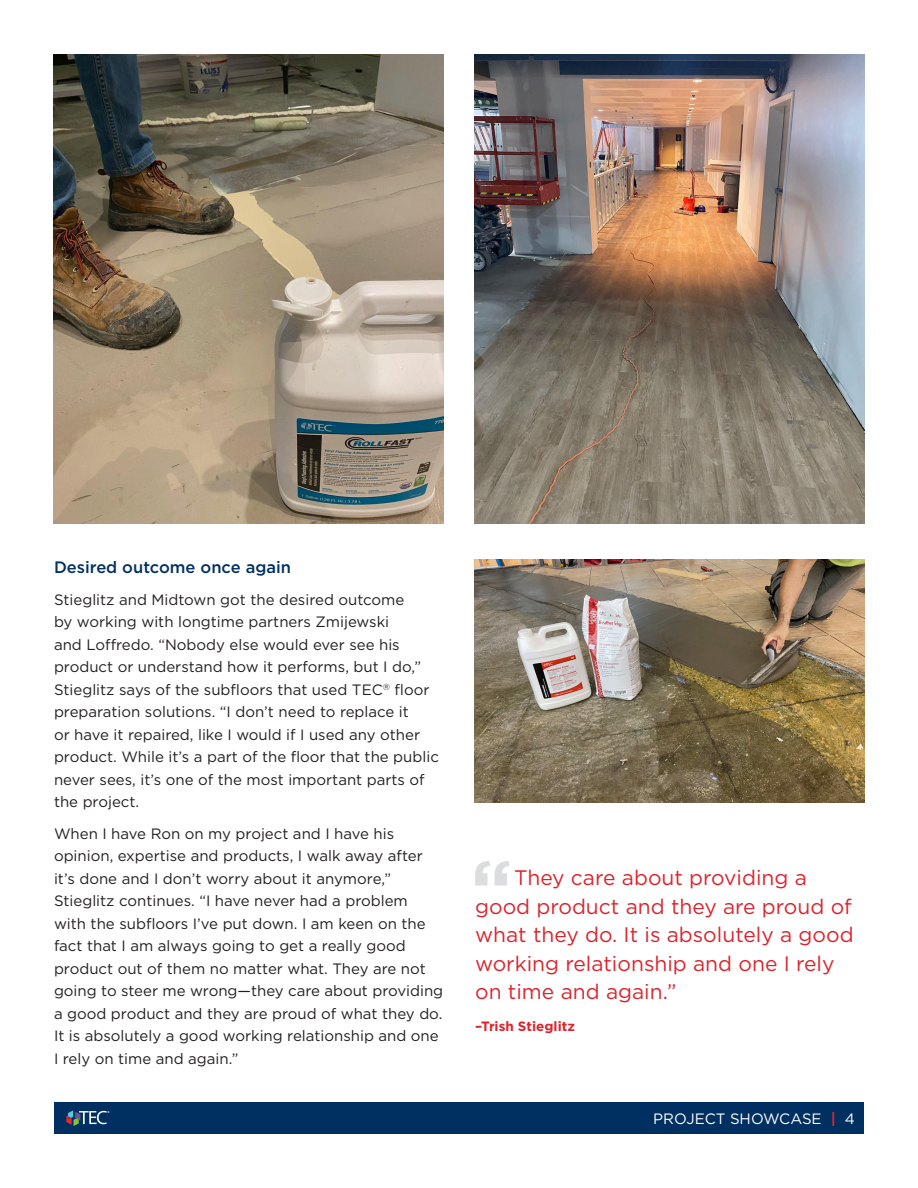
<style>
.page{position:relative;width:918px;height:1188px;background:#fff}
.page>*{position:absolute;margin:0;border:0;box-sizing:border-box;transform-origin:0 0}
.QuoteText{font:21px/28.5px "Gotham HTF";color:#da252e}
.t1{font:500 16.5px "Gotham HTF";color:#003062}
.t2{font:15px/22.5px "Gotham HTF";color:#231f20}
.t3{font:15px "Gotham HTF";color:#fff}
.QuoteName{font:700 13.5px "Gotham HTF";color:#da252e}
.s1{font-weight:700;color:#da252e}
</style>
<div class="page">
<div style="left:54px;top:1102px;width:810px;height:32px;background:#003062"></div>
<svg style="left:66px;top:1110px;width:43px;height:16px"></svg>
<img style="left:474px;top:54px;width:390px;height:469px">
<img style="left:474px;top:560px;width:390px;height:243px">
<img style="left:53px;top:54px;width:390px;height:469px">
<svg style="left:475px;top:861px;width:35px;height:25px"></svg>
<h2 class="t1" style="left:54px;top:558px;width:239px">Desired outcome once again</h2>
<p class="t2" style="left:54px;top:588px;width:386px">Stieglitz and Midtown got the desired outcome<br>by working with longtime partners Zmijewski<br>and Loffredo. “Nobody else would ever see his product or understand how it performs, but I do,” Stieglitz says of the subfloors that used TEC<sup>®</sup> floor preparation solutions. “I don’t need to replace it<br>or have it repaired, like I would if I used any other product. While it’s a part of the floor that the public never sees, it’s one of the most important parts of the project.</p>
<p class="t2" style="left:54px;top:822px;width:391px">When I have Ron on my project and I have his opinion, expertise and products, I walk away after it’s done and I don’t worry about it anymore,” Stieglitz continues. “I have never had a problem with the subfloors I’ve put down. I am keen on the fact that I am always going to get a really good product out of them no matter what. They are not going to steer me wrong—they care about providing a good product and they are proud of what they do.<br>It is absolutely a good working relationship and one I rely on time and again.”</p>
<p class="QuoteText" style="left:475px;top:863px;width:380px;text-indent:39px">They care about providing a good product and they are proud of what they do. It is absolutely a good working relationship and one I rely on time and again.”</p>
<p class="QuoteName" style="left:475px;top:1018px;width:101px">–Trish Stieglitz</p>
<p class="t3" style="left:653px;top:1111px;width:203px">PROJECT SHOWCASE <span class="s1">|</span> 4</p>
</div>
